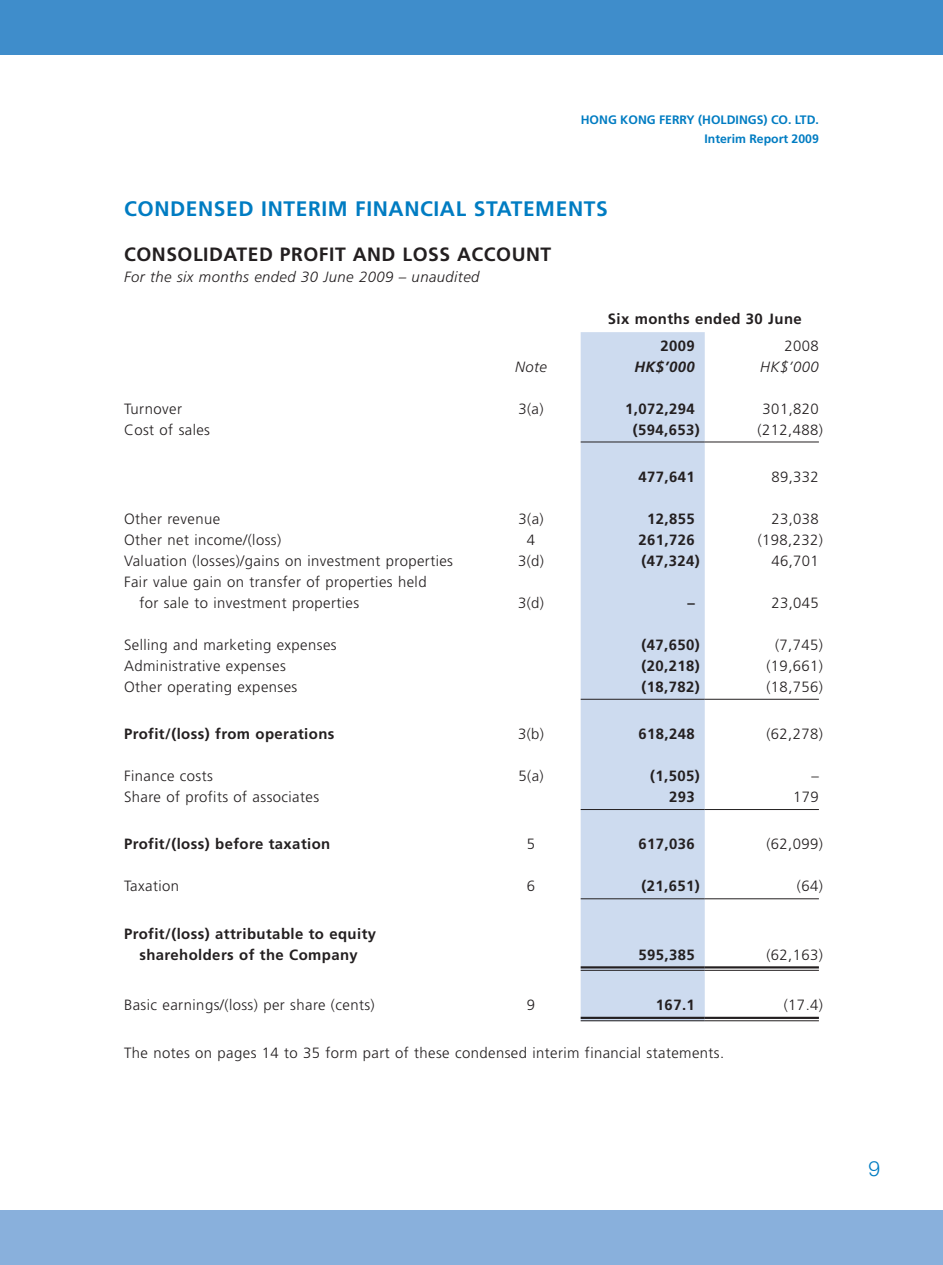
<style>
.page{position:relative;width:943px;height:1265px;background:#fff}
.page>*{position:absolute;margin:0;border:0;box-sizing:border-box;transform-origin:0 0}
.t1{font:700 21px "Frutiger LT Std";letter-spacing:.03em;color:#007cc2}
.t2{font:300 21px "Helvetica Neue LT Std";color:#007cc2}
.t3{font:700 19.25px "Frutiger LT Std";letter-spacing:.03em;color:#231f20}
.t4{font:300 14.88px/21px "Frutiger LT Std";letter-spacing:.03em;color:#231f20}
.t5{font:700 14.88px/26.2px "Frutiger LT Std";letter-spacing:.03em;color:#231f20}
.t6{font:italic 300 14.88px "Frutiger LT Std";letter-spacing:.03em;color:#231f20}
.t7{font:italic 700 14.88px "Frutiger LT Std";color:#231f20}
.t8{font:700 12.25px/18.4px "Frutiger LT Std";color:#007cc2;text-align:right}
</style>
<div class="page">
<div style="left:0;top:1210px;width:943px;height:55px;background:#89b0dc"></div>
<div style="left:0;top:0;width:943px;height:55px;background:#3f8dcb"></div>
<div style="left:580px;top:332px;width:124px;height:688px;background:#cddbef"></div>
<hr style="left:580px;top:442px;width:124px;height:1px;background:#231f20">
<hr style="left:704px;top:442px;width:115px;height:1px;background:#231f20">
<hr style="left:580px;top:699px;width:124px;height:1px;background:#231f20">
<hr style="left:704px;top:699px;width:115px;height:1px;background:#231f20">
<hr style="left:580px;top:809px;width:124px;height:1px;background:#231f20">
<hr style="left:704px;top:809px;width:115px;height:1px;background:#231f20">
<hr style="left:580px;top:898px;width:124px;height:1px;background:#231f20">
<hr style="left:704px;top:898px;width:115px;height:1px;background:#231f20">
<hr style="left:580px;top:966px;width:124px;height:2px;background:#231f20">
<hr style="left:580px;top:970px;width:124px;height:1px;background:#231f20">
<hr style="left:704px;top:966px;width:115px;height:2px;background:#231f20">
<hr style="left:704px;top:970px;width:115px;height:1px;background:#231f20">
<hr style="left:580px;top:1017px;width:124px;height:2px;background:#231f20">
<hr style="left:580px;top:1020px;width:124px;height:1px;background:#231f20">
<hr style="left:704px;top:1017px;width:115px;height:2px;background:#231f20">
<hr style="left:704px;top:1020px;width:115px;height:1px;background:#231f20">
<p class="t8" style="left:581px;top:111px;width:239px">HONG KONG FERRY (HOLDINGS) CO. LTD.<br>Interim Report 2009</p>
<h1 class="t1" style="left:124px;top:196px;width:485px">CONDENSED INTERIM FINANCIAL STATEMENTS</h1>
<p class="t3" style="left:124px;top:243px;width:429px">CONSOLIDATED PROFIT AND LOSS ACCOUNT</p>
<p class="t6" style="left:124px;top:269px;width:357px">For the six months ended 30 June 2009 – unaudited</p>
<p class="t5" style="left:660px;top:306px;width:143px;text-indent:-53px">Six months ended 30 June<br>2009</p>
<p class="t4" style="left:784px;top:335px;width:36px">2008</p>
<p class="t6" style="left:515px;top:358px;width:33px">Note</p>
<p class="t7" style="left:634px;top:358px;width:62px">HK$’000</p>
<p class="t6" style="left:760px;top:358px;width:60px">HK$’000</p>
<p class="t4" style="left:124px;top:398px;width:60px">Turnover</p>
<p class="t4" style="left:518px;top:398px;width:27px">3(a)</p>
<p class="t5" style="left:625px;top:395px;width:71px">1,072,294</p>
<p class="t4" style="left:762px;top:398px;width:58px">301,820</p>
<p class="t4" style="left:124px;top:419px;width:88px">Cost of sales</p>
<p class="t5" style="left:632px;top:416px;width:68px">(594,653)</p>
<p class="t4" style="left:757px;top:419px;width:67px">(212,488)</p>
<p class="t5" style="left:638px;top:464px;width:58px">477,641</p>
<p class="t4" style="left:771px;top:466px;width:49px">89,332</p>
<p class="t4" style="left:124px;top:508px;width:98px">Other revenue</p>
<p class="t4" style="left:518px;top:508px;width:27px">3(a)</p>
<p class="t5" style="left:647px;top:506px;width:49px">12,855</p>
<p class="t4" style="left:771px;top:508px;width:49px">23,038</p>
<p class="t4" style="left:124px;top:529px;width:159px">Other net income/(loss)</p>
<p class="t4" style="left:527px;top:529px;width:10px">4</p>
<p class="t5" style="left:638px;top:527px;width:58px">261,726</p>
<p class="t4" style="left:757px;top:529px;width:67px">(198,232)</p>
<p class="t4" style="left:124px;top:550px;width:330px">Valuation (losses)/gains on investment properties</p>
<p class="t4" style="left:518px;top:550px;width:28px">3(d)</p>
<p class="t5" style="left:641px;top:548px;width:60px">(47,324)</p>
<p class="t4" style="left:771px;top:550px;width:49px">46,701</p>
<p class="t4" style="left:139px;top:571px;width:289px;text-indent:-15px">Fair value gain on transfer of properties held for sale to investment properties</p>
<p class="t4" style="left:518px;top:592px;width:28px">3(d)</p>
<p class="t5" style="left:687px;top:590px;width:9px">–</p>
<p class="t4" style="left:771px;top:592px;width:49px">23,045</p>
<p class="t4" style="left:124px;top:634px;width:214px">Selling and marketing expenses</p>
<p class="t5" style="left:641px;top:632px;width:60px">(47,650)</p>
<p class="t4" style="left:775px;top:634px;width:49px">(7,745)</p>
<p class="t4" style="left:124px;top:656px;width:163px">Administrative expenses</p>
<p class="t5" style="left:641px;top:653px;width:60px">(20,218)</p>
<p class="t4" style="left:766px;top:656px;width:58px">(19,661)</p>
<p class="t4" style="left:124px;top:677px;width:175px">Other operating expenses</p>
<p class="t5" style="left:641px;top:674px;width:60px">(18,782)</p>
<p class="t4" style="left:766px;top:677px;width:58px">(18,756)</p>
<p class="t5" style="left:124px;top:721px;width:212px">Profit/(loss) from operations</p>
<p class="t4" style="left:518px;top:724px;width:28px">3(b)</p>
<p class="t5" style="left:638px;top:721px;width:58px">618,248</p>
<p class="t4" style="left:766px;top:724px;width:58px">(62,278)</p>
<p class="t4" style="left:124px;top:766px;width:90px">Finance costs</p>
<p class="t4" style="left:518px;top:766px;width:27px">5(a)</p>
<p class="t5" style="left:650px;top:763px;width:51px">(1,505)</p>
<p class="t4" style="left:811px;top:766px;width:9px">–</p>
<p class="t4" style="left:124px;top:787px;width:197px">Share of profits of associates</p>
<p class="t5" style="left:669px;top:784px;width:27px">293</p>
<p class="t4" style="left:793px;top:787px;width:27px">179</p>
<p class="t5" style="left:124px;top:831px;width:208px">Profit/(loss) before taxation</p>
<p class="t4" style="left:527px;top:834px;width:10px">5</p>
<p class="t5" style="left:638px;top:831px;width:58px">617,036</p>
<p class="t4" style="left:766px;top:834px;width:58px">(62,099)</p>
<p class="t4" style="left:124px;top:876px;width:56px">Taxation</p>
<p class="t4" style="left:527px;top:876px;width:10px">6</p>
<p class="t5" style="left:641px;top:873px;width:60px">(21,651)</p>
<p class="t4" style="left:797px;top:876px;width:28px">(64)</p>
<p class="t5" style="left:124px;top:923px;width:253px;line-height:21px;text-align:center">Profit/(loss) attributable to equity shareholders of the Company</p>
<p class="t5" style="left:638px;top:941px;width:58px">595,385</p>
<p class="t4" style="left:766px;top:944px;width:58px">(62,163)</p>
<p class="t4" style="left:124px;top:995px;width:252px">Basic earnings/(loss) per share (cents)</p>
<p class="t4" style="left:527px;top:995px;width:10px">9</p>
<p class="t5" style="left:656px;top:992px;width:40px">167.1</p>
<p class="t4" style="left:783px;top:995px;width:41px">(17.4)</p>
<p class="t4" style="left:124px;top:1043px;width:601px">The notes on pages 14 to 35 form part of these condensed interim financial statements.</p>
<h1 class="t2" style="left:868px;top:1155px;width:13px">9</h1>
</div>
